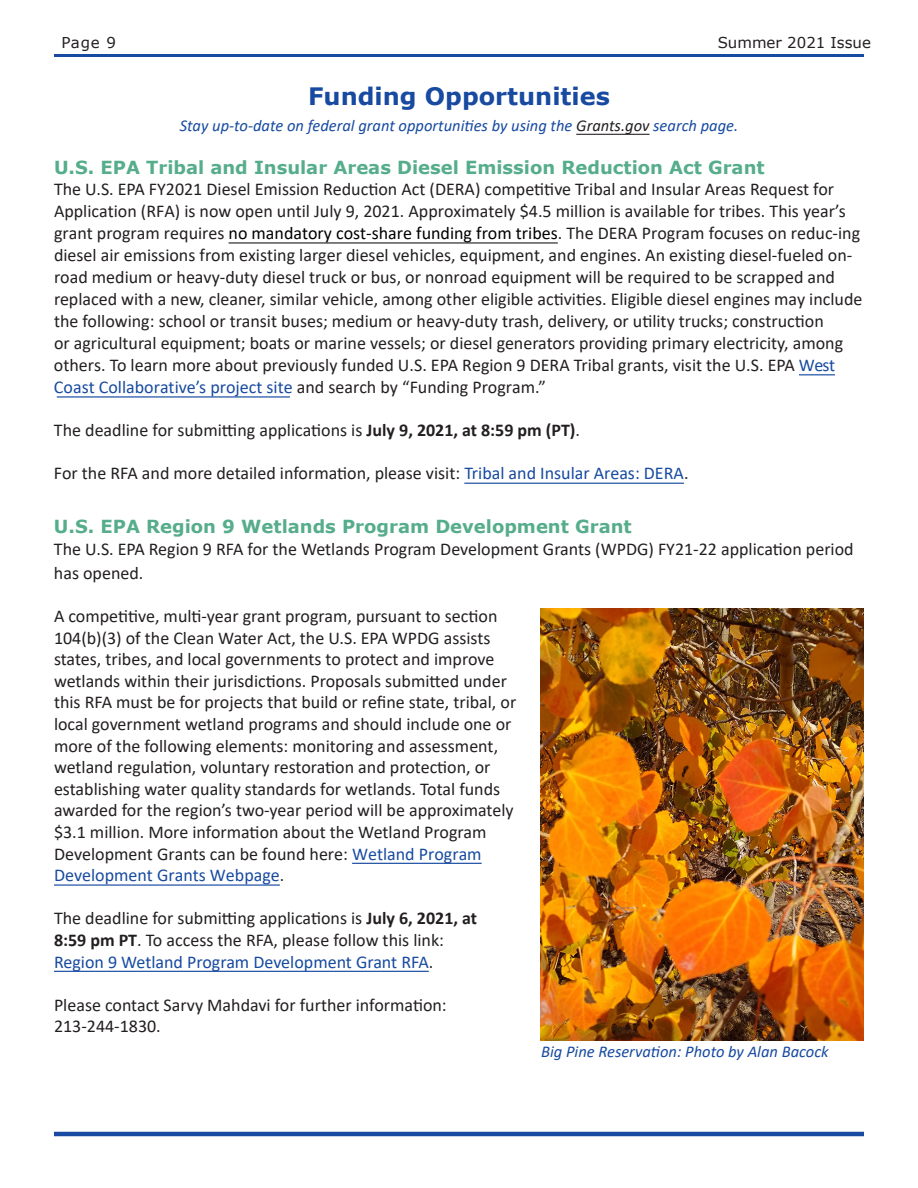
<style>
.page{position:relative;width:918px;height:1188px;background:#fff}
.page>*{position:absolute;margin:0;border:0;box-sizing:border-box;transform-origin:0 0}
.t1{font:700 24px "Verdana";color:#174aa0}
.t2{font:18px/21.6px "Calibri";color:#231f20}
.t3{font:700 18px "Verdana";color:#56ad8b}
.t4{font:italic 16.5px "Calibri";color:#174aa0}
.t5{font:15px "Verdana";color:#231f20}
.s1{color:#231f20}
.s2{color:#000}
.s3{color:#174aa0}
.s4{font-weight:700}
</style>
<div class="page">
<hr style="left:54px;top:1132px;width:810px;height:4px;background:#174aa0">
<hr style="left:54px;top:54px;width:810px;height:3px;background:#174aa0">
<img style="left:540px;top:608px;width:324px;height:432px">
<hr style="left:352px;top:863px;width:130px;height:1px;background:#174aa0">
<hr style="left:54px;top:884px;width:226px;height:2px;background:#174aa0">
<hr style="left:54px;top:971px;width:375px;height:1px;background:#174aa0">
<hr style="left:576px;top:134px;width:74px;height:1px;background:#231f20">
<hr style="left:229px;top:243px;width:329px;height:1px;background:#000">
<hr style="left:799px;top:374px;width:36px;height:1px;background:#174aa0">
<hr style="left:57px;top:396px;width:233px;height:2px;background:#174aa0">
<hr style="left:464px;top:483px;width:220px;height:1px;background:#174aa0">
<p class="t5" style="left:62px;top:32px;width:56px">Page 9</p>
<p class="t5" style="left:718px;top:32px;width:155px">Summer 2021 Issue</p>
<h1 class="t1" style="left:308px;top:79px;width:303px">Funding Opportunities</h1>
<p class="t4" style="left:180px;top:114px;width:560px">Stay up-to-date on federal grant opportunities by using the <span class="s1">Grants.gov</span> search page.</p>
<p class="t3" style="left:54px;top:155px;width:712px">U.S. EPA Tribal and Insular Areas Diesel Emission Reduction Act Grant</p>
<p class="t2" style="left:54px;top:178px;width:810px;line-height:22px">The U.S. EPA FY2021 Diesel Emission Reduction Act (DERA) competitive Tribal and Insular Areas Request for Application (RFA) is now open until July 9, 2021. Approximately $4.5 million is available for tribes. This year’s grant program requires <span class="s2">no mandatory cost-share funding from tribes</span>. The DERA Program focuses on reduc-ing diesel air emissions from existing larger diesel vehicles, equipment, and engines. An existing diesel-fueled on&shy;road medium or heavy-duty diesel truck or bus, or nonroad equipment will be required to be scrapped and replaced with a new, cleaner, similar vehicle, among other eligible activities. Eligible diesel engines may include the following: school or transit buses; medium or heavy-duty trash, delivery, or utility trucks; construction<br>or agricultural equipment; boats or marine vessels; or diesel generators providing primary electricity, among others. To learn more about previously funded U.S. EPA Region 9 DERA Tribal grants, visit the U.S. EPA <span class="s3">West Coast Collaborative’s project site</span> and search by “Funding Program.”</p>
<p class="t2" style="left:54px;top:419px;width:528px">The deadline for submitting applications is <span class="s4">July 9, 2021, at 8:59 pm (PT)</span>.</p>
<p class="t2" style="left:54px;top:462px;width:636px">For the RFA and more detailed information, please visit: <span class="s3">Tribal and Insular Areas: DERA</span>.</p>
<p class="t3" style="left:54px;top:513px;width:579px">U.S. EPA Region 9 Wetlands Program Development Grant</p>
<p class="t2" style="left:54px;top:537px;width:801px;line-height:23.5px">The U.S. EPA Region 9 RFA for the Wetlands Program Development Grants (WPDG) FY21-22 application period has opened.</p>
<p class="t2" style="left:54px;top:605px;width:464px">A competitive, multi-year grant program, pursuant to section 104(b)(3) of the Clean Water Act, the U.S. EPA WPDG assists states, tribes, and local governments to protect and improve wetlands within their jurisdictions. Proposals submitted under this RFA must be for projects that build or refine state, tribal, or local government wetland programs and should include one or more of the following elements: monitoring and assessment, wetland regulation, voluntary restoration and protection, or establishing water quality standards for wetlands. Total funds awarded for the region’s two-year period will be approximately $3.1 million. More information about the Wetland Program Development Grants can be found here: <span class="s3">Wetland Program Development Grants Webpage</span>.</p>
<p class="t2" style="left:54px;top:907px;width:425px">The deadline for submitting applications is <span class="s4">July 6, 2021, at<br>8:59 pm PT</span>. To access the RFA, please follow this link:<br><span class="s3">Region 9 Wetland Program Development Grant RFA</span>.</p>
<p class="t2" style="left:54px;top:994px;width:394px">Please contact Sarvy Mahdavi for further information:<br>213-244-1830.</p>
<p class="t4" style="left:541px;top:1040px;width:289px">Big Pine Reservation: Photo by Alan Bacock</p>
</div>
